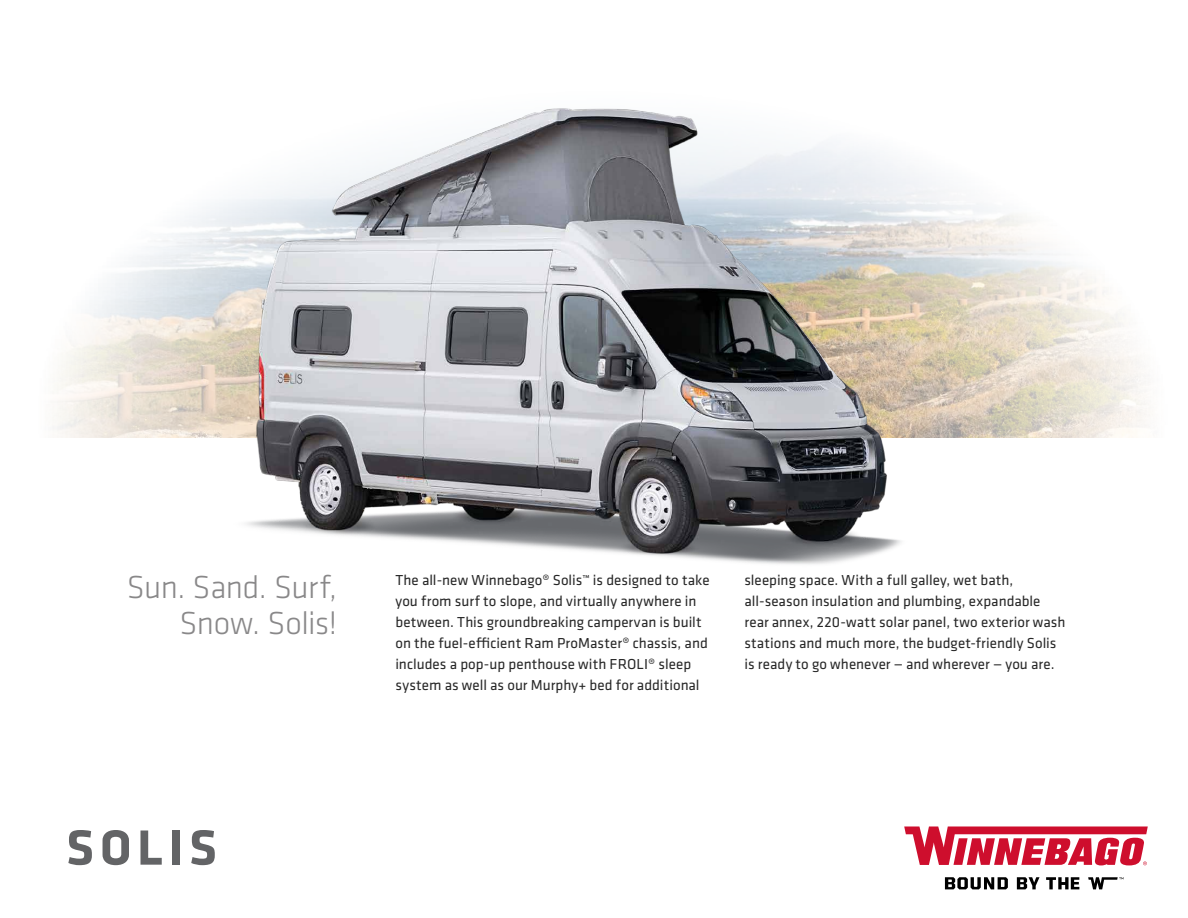
<style>
.page{position:relative;width:1188px;height:918px;background:#fff}
.page>*{position:absolute;margin:0;border:0;box-sizing:border-box;transform-origin:0 0}
.t1{font:700 51.3px "Klavika";letter-spacing:.115em;color:#636466}
.t2{font:300 33px/36px "Klavika";letter-spacing:-.015em;color:#898889;text-align:right}
.t3{font:15px/21px "Klavika Basic";color:#272727}
</style>
<div class="page">
<img style="left:56px;top:209px;width:1094px;height:229px">
<svg style="left:904px;top:826px;width:244px;height:39px"></svg>
<svg style="left:1088px;top:877px;width:35px;height:12px"></svg>
<svg style="left:945px;top:877px;width:134px;height:12px"></svg>
<img style="left:172px;top:108px;width:817px;height:457px">
<h2 class="t2" style="left:127px;top:569px;width:212px">Sun. Sand. Surf,<br>Snow. Solis!</h2>
<p class="t3" style="left:395px;top:569px;width:316px">The all-new Winnebago® Solis™ is designed to take you from surf to slope, and virtually anywhere in between. This groundbreaking campervan is built on the fuel-efficient Ram ProMaster® chassis, and includes a pop-up penthouse with FROLI® sleep system as well as our Murphy+ bed for additional</p>
<p class="t3" style="left:744px;top:569px;width:323px">sleeping space. With a full galley, wet bath, all-season insulation and plumbing, expandable rear annex, 220-watt solar panel, two exterior wash stations and much more, the budget-friendly Solis is ready to go whenever — and wherever — you are.</p>
<h1 class="t1" style="left:66px;top:811px;width:152px">SOLIS</h1>
</div>
